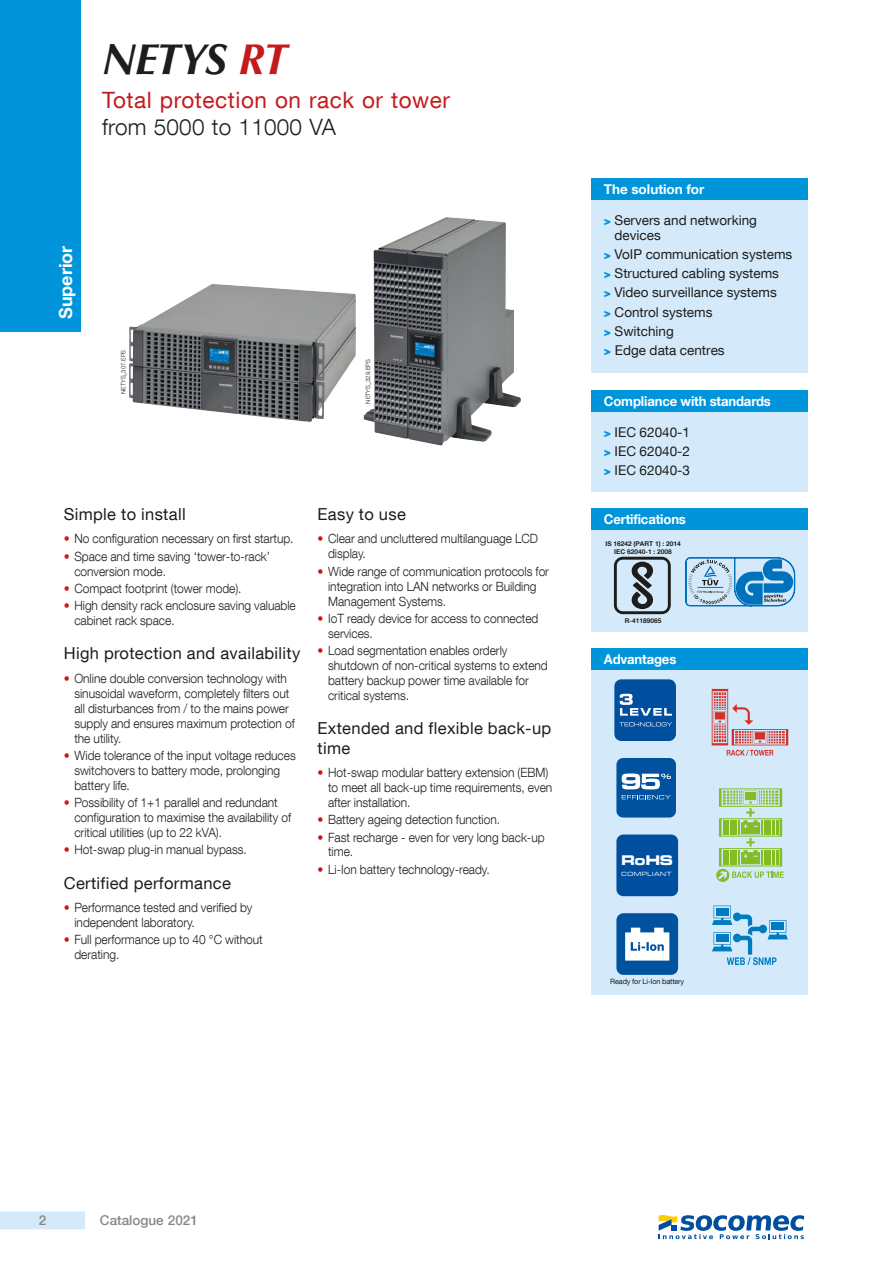
<style>
.page{position:relative;width:893px;height:1263px;background:#fff}
.page>*{position:absolute;margin:0;border:0;box-sizing:border-box;transform-origin:0 0}
.t1{font:italic 700 43.5px "Optima LT Std";letter-spacing:-.025em;color:#1d1d1b}
.t2{font:22.5px "Helvetica Neue LT Com";letter-spacing:.025em;color:#c51a1c}
.t3{font:300 22.5px "Helvetica Neue LT Com";letter-spacing:.01em;color:#1d1d1b}
.t4{font:700 18px "Helvetica Neue LT Com";color:#fff}
.t5{font:16.5px/19.5px "Helvetica Neue LT Com";letter-spacing:.02em;color:#1d1d1b}
.t6{font:14.55px "Microgramma D Bold Exte";color:#fff}
.t7{font:13.5px/19.2px "Helvetica Neue LT Com";color:#1d1d1b}
.t8{font:700 13.5px "Helvetica Neue LT Com";letter-spacing:-.01em;color:#fff}
.t9{font:500 13.5px "Helvetica Neue LT Com";color:#878787}
.t10{font:300 12.75px/15px "Helvetica Neue LT Com";letter-spacing:-.005em;color:#1d1d1b;scale:.94 1}
.t11{font:7.35px "Helvetica Neue LT Com";letter-spacing:-.02em;color:#1d1d1b}
.t12{font:700 6.6px/7.8px "Helvetica Neue LT Com";letter-spacing:.005em;color:#1d1d1b;text-align:center}
.t13{font:6.3px "Microgramma D Medi Exte";letter-spacing:.1em;color:#fff}
.t14{font:300 6px "Helvetica Neue LT Com";color:#1d1d1b}
.s1{color:#c51a1c}
.s2{font-weight:900;font-size:12px;color:#0095db}
</style>
<div class="page">
<div style="left:0;top:0;width:81px;height:332px;background:#0095db"></div>
<div style="left:0;top:1211px;width:85px;height:18px;background:#d4eafb"></div>
<div style="left:591px;top:179px;width:217px;height:194px;background:#d4eafb"></div>
<div style="left:591px;top:179px;width:217px;height:21px;background:#0095db"></div>
<div style="left:591px;top:390px;width:217px;height:101px;background:#d4eafb"></div>
<div style="left:591px;top:390px;width:217px;height:21px;background:#0095db"></div>
<div style="left:591px;top:508px;width:217px;height:123px;background:#d4eafb"></div>
<div style="left:591px;top:508px;width:217px;height:21px;background:#0095db"></div>
<div style="left:591px;top:648px;width:217px;height:347px;background:#d4eafb"></div>
<div style="left:591px;top:648px;width:217px;height:22px;background:#0095db"></div>
<svg style="left:712px;top:689px;width:76px;height:67px"></svg>
<svg style="left:716px;top:788px;width:68px;height:94px"></svg>
<svg style="left:712px;top:905px;width:76px;height:60px"></svg>
<div style="left:716px;top:934px;width:12px;height:8px;background:#007bc2"></div>
<div style="left:616px;top:834px;width:62px;height:62px;background:#004f9f;border-radius:7px"></div>
<svg style="left:616px;top:913px;width:62px;height:62px;background:#558bbe"></svg>
<div style="left:616px;top:758px;width:60px;height:59px;background:#00519e;border-radius:7px"></div>
<svg style="left:622px;top:795px;width:49px;height:4px"></svg>
<svg style="left:622px;top:773px;width:49px;height:16px"></svg>
<svg style="left:614px;top:679px;width:62px;height:62px;background:#1c62a9"></svg>
<svg style="left:614px;top:557px;width:57px;height:57px"></svg>
<svg style="left:685px;top:557px;width:110px;height:49px"></svg>
<img style="left:129px;top:284px;width:227px;height:138px">
<img style="left:363px;top:217px;width:158px;height:228px">
<svg style="left:659px;top:1215px;width:145px;height:24px"></svg>
<h1 class="t1" style="left:102px;top:34px;width:187px">NETYS <span class="s1">RT</span></h1>
<h2 class="t2" style="left:102px;top:86px;width:349px">Total protection on rack or tower</h2>
<h2 class="t3" style="left:102px;top:114px;width:235px">from 5000 to 11000 VA</h2>
<h3 class="t4" style="left:54px;top:319px;width:75px;rotate:-90deg">Superior</h3>
<p class="t14" style="left:120px;top:394px;width:46px;rotate:-90deg">NETYS_307.EPS</p>
<p class="t14" style="left:364px;top:404px;width:46px;rotate:-90deg">NETYS_329.EPS</p>
<p class="t5" style="left:64px;top:504px;width:123px">Simple to install</p>
<p class="t10" style="left:64px;top:531px;width:246px"><span class="s1">•</span> No configuration necessary on first startup.</p>
<p class="t10" style="left:74px;top:548px;width:210px;text-indent:-11px"><span class="s1">•</span> Space and time saving ‘tower-to-rack’ conversion mode.</p>
<p class="t10" style="left:64px;top:580px;width:191px"><span class="s1">•</span> Compact footprint (tower mode).</p>
<p class="t10" style="left:74px;top:597px;width:237px;text-indent:-11px"><span class="s1">•</span> High density rack enclosure saving valuable cabinet rack space.</p>
<p class="t5" style="left:64px;top:643px;width:238px">High protection and availability</p>
<p class="t10" style="left:74px;top:670px;width:236px;text-indent:-11px"><span class="s1">•</span> Online double conversion technology with sinusoidal waveform, completely filters out all disturbances from / to the mains power supply and ensures maximum protection of the utility.</p>
<p class="t10" style="left:74px;top:747px;width:237px;text-indent:-11px"><span class="s1">•</span> Wide tolerance of the input voltage reduces switchovers to battery mode, prolonging battery life.</p>
<p class="t10" style="left:74px;top:795px;width:232px;text-indent:-11px"><span class="s1">•</span> Possibility of 1+1 parallel and redundant configuration to maximise the availability of critical utilities (up to 22 kVA).</p>
<p class="t10" style="left:64px;top:842px;width:196px"><span class="s1">•</span> Hot-swap plug-in manual bypass.</p>
<p class="t5" style="left:64px;top:872px;width:169px">Certified performance</p>
<p class="t10" style="left:74px;top:900px;width:191px;text-indent:-11px"><span class="s1">•</span> Performance tested and verified by independent laboratory.</p>
<p class="t10" style="left:74px;top:932px;width:202px;text-indent:-11px"><span class="s1">•</span> Full performance up to 40 °C without derating.</p>
<p class="t5" style="left:317px;top:504px;width:90px">Easy to use</p>
<p class="t10" style="left:328px;top:531px;width:225px;text-indent:-11px"><span class="s1">•</span> Clear and uncluttered multilanguage LCD display.</p>
<p class="t10" style="left:328px;top:563px;width:237px;text-indent:-11px"><span class="s1">•</span> Wide range of communication protocols for integration into LAN networks or Building<br>Management Systems.</p>
<p class="t10" style="left:328px;top:610px;width:225px;text-indent:-11px"><span class="s1">•</span> IoT ready device for access to connected services.</p>
<p class="t10" style="left:328px;top:642px;width:235px;text-indent:-11px"><span class="s1">•</span> Load segmentation enables orderly shutdown of non-critical systems to extend battery backup power time available for critical systems.</p>
<p class="t5" style="left:317px;top:718px;width:235px">Extended and flexible back-up time</p>
<p class="t10" style="left:328px;top:765px;width:240px;text-indent:-11px"><span class="s1">•</span> Hot-swap modular battery extension (EBM) to meet all back-up time requirements, even after installation.</p>
<p class="t10" style="left:317px;top:812px;width:196px"><span class="s1">•</span> Battery ageing detection function.</p>
<p class="t10" style="left:328px;top:829px;width:232px;text-indent:-11px"><span class="s1">•</span> Fast recharge - even for very long back-up time.</p>
<p class="t10" style="left:317px;top:861px;width:185px"><span class="s1">•</span> Li-Ion battery technology-ready.</p>
<p class="t8" style="left:604px;top:181px;width:102px">The solution for</p>
<p class="t7" style="left:615px;top:212px;width:144px;line-height:15px;text-indent:-11px"><span class="s2">&gt;</span> Servers and networking devices</p>
<p class="t7" style="left:604px;top:244px;width:190px"><span class="s2">&gt;</span> VoIP communication systems <span class="s2">&gt;</span> Structured cabling systems<br><span class="s2">&gt;</span> Video surveillance systems<br><span class="s2">&gt;</span> Control systems<br><span class="s2">&gt;</span> Switching<br><span class="s2">&gt;</span> Edge data centres</p>
<p class="t8" style="left:604px;top:393px;width:169px">Compliance with standards</p>
<p class="t7" style="left:604px;top:422px;width:88px;text-align:justify"><span class="s2">&gt;</span> IEC 62040-1 <span class="s2">&gt;</span> IEC 62040-2 <span class="s2">&gt;</span> IEC 62040-3</p>
<p class="t8" style="left:604px;top:510px;width:84px">Certifications</p>
<p class="t12" style="left:605px;top:540px;width:77px">IS 16242 (PART 1) : 2014<br>IEC 62040-1 : 2008</p>
<p class="t12" style="left:625px;top:616px;width:38px">R-41189065</p>
<p class="t8" style="left:604px;top:650px;width:74px">Advantages</p>
<p class="t6" style="left:622px;top:851px;width:53px">RoHS</p>
<p class="t13" style="left:622px;top:870px;width:52px">COMPLIANT</p>
<p class="t11" style="left:610px;top:976px;width:76px">Ready for Li-Ion battery</p>
<p class="t9" style="left:39px;top:1212px;width:9px">2</p>
<p class="t9" style="left:100px;top:1212px;width:99px">Catalogue 2021</p>
</div>
